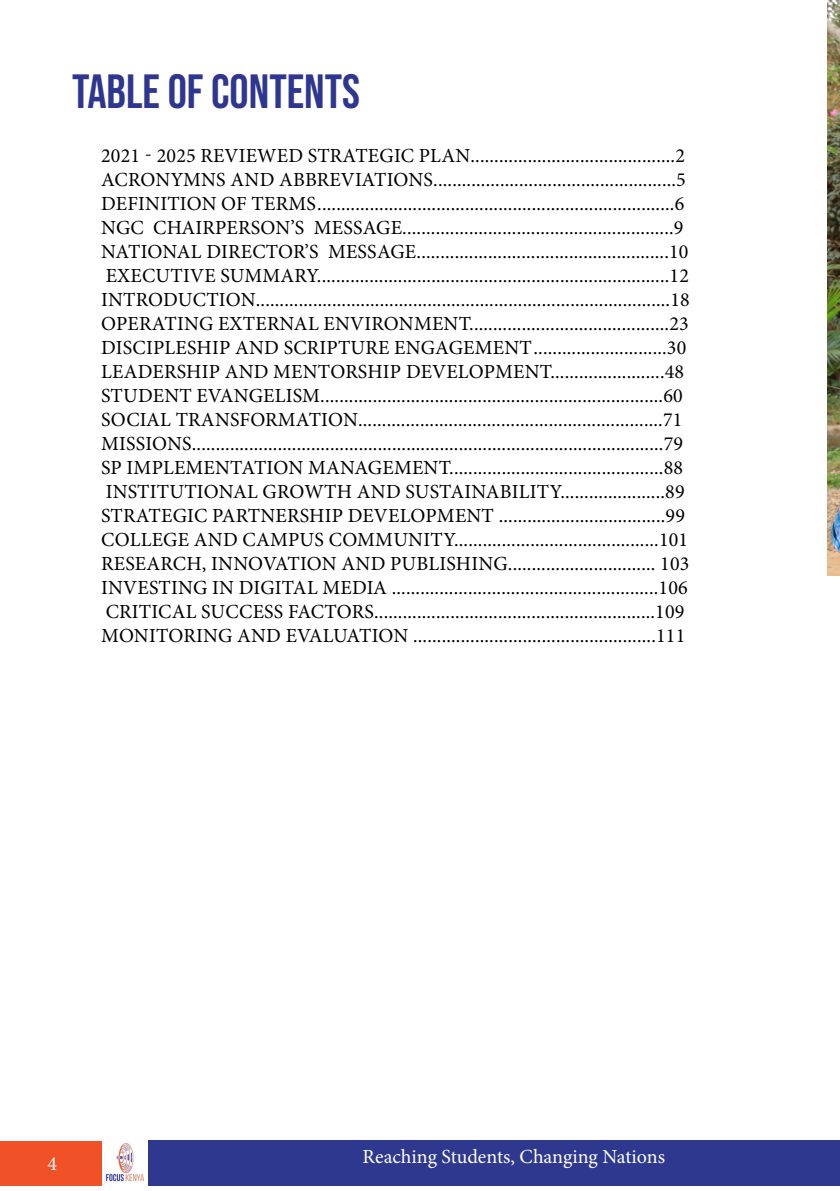
<style>
.page{position:relative;width:840px;height:1191px;background:#fff}
.page>*{position:absolute;margin:0;border:0;box-sizing:border-box;transform-origin:0 0}
.t1{font:48px "Bebas Neue";color:#2e368f}
.t2{font:20px/24px "Minion Pro";letter-spacing:.01em;color:#000}
.t3{font:20px "Minion Pro";color:#fff}
</style>
<div class="page">
<div style="left:0;top:1141px;width:101px;height:44px;background:#f05127"></div>
<div style="left:148px;top:1140px;width:691px;height:45px;background:#2e388e"></div>
<img style="left:101px;top:1141px;width:44px;height:45px">
<img style="left:827px;top:0;width:12px;height:576px">
<h1 class="t1" style="left:72px;top:64px;width:289px">TABLE OF CONTENTS</h1>
<p class="t2" style="left:101px;top:144px;width:590px">2021 - 2025 REVIEWED STRATEGIC PLAN...........................................2<br>ACRONYMNS AND ABBREVIATIONS...................................................5<br>DEFINITION OF TERMS...........................................................................6<br>NGC CHAIRPERSON’S MESSAGE.........................................................9<br>NATIONAL DIRECTOR’S MESSAGE.....................................................10<br>EXECUTIVE SUMMARY..........................................................................12<br>INTRODUCTION.......................................................................................18<br>OPERATING EXTERNAL ENVIRONMENT..........................................23<br>DISCIPLESHIP AND SCRIPTURE ENGAGEMENT............................30<br>LEADERSHIP AND MENTORSHIP DEVELOPMENT........................48<br>STUDENT EVANGELISM........................................................................60<br>SOCIAL TRANSFORMATION................................................................71<br>MISSIONS...................................................................................................79<br>SP IMPLEMENTATION MANAGEMENT.............................................88<br>INSTITUTIONAL GROWTH AND SUSTAINABILITY......................89<br>STRATEGIC PARTNERSHIP DEVELOPMENT ...................................99<br>COLLEGE AND CAMPUS COMMUNITY...........................................101<br>RESEARCH, INNOVATION AND PUBLISHING............................... 103<br>INVESTING IN DIGITAL MEDIA ........................................................106<br>CRITICAL SUCCESS FACTORS...........................................................109<br>MONITORING AND EVALUATION ...................................................111</p>
<p class="t3" style="left:47px;top:1150px;width:11px">4</p>
<p class="t3" style="left:362px;top:1143px;width:304px">Reaching Students, Changing Nations</p>
</div>
